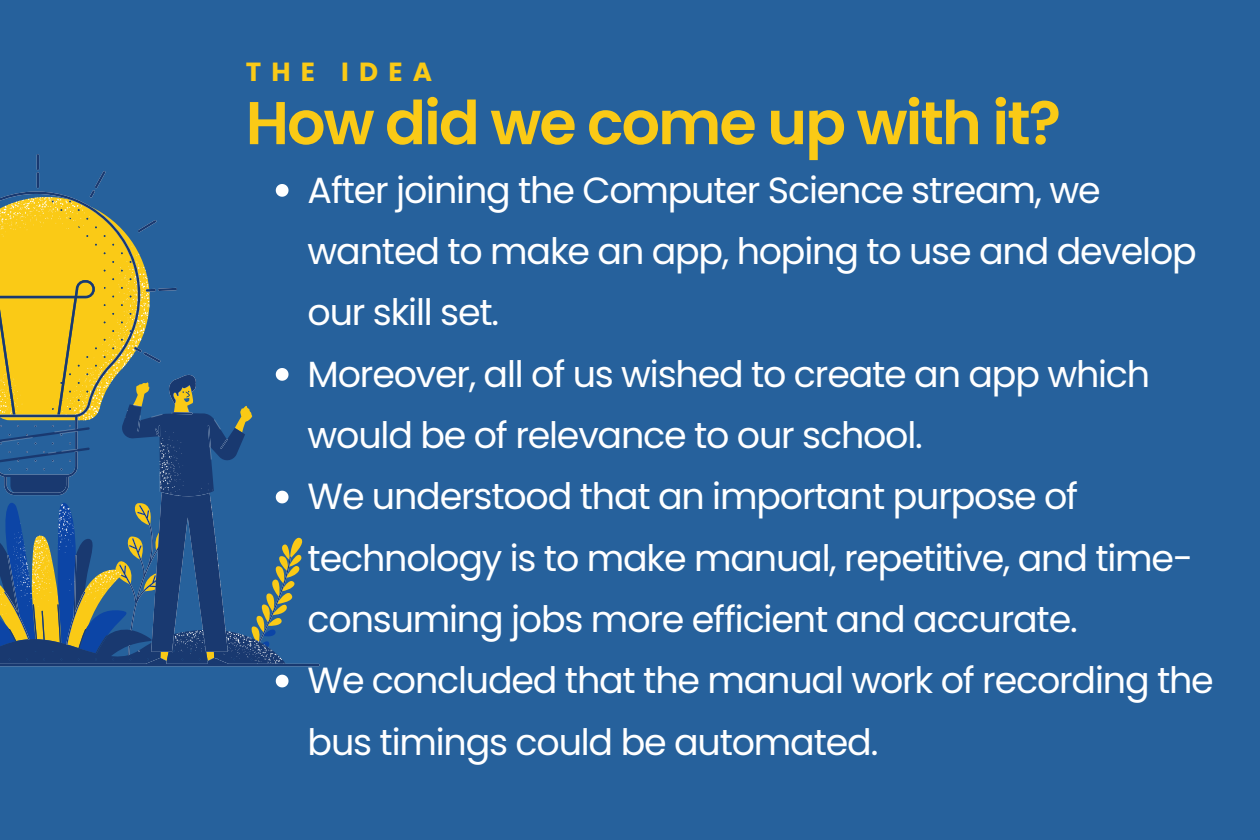
<style>
.page{position:relative;width:1260px;height:840px;background:#26619c}
.page>*{position:absolute;margin:0;border:0;box-sizing:border-box;transform-origin:0 0}
.t1{font:600 60.38px "Poppins";letter-spacing:-.03em;color:#faca16}
.t2{font:36.4px/61.3px "Poppins";letter-spacing:-.03em;color:#fff}
.t3{font:700 26.25px "Poppins";letter-spacing:.39em;color:#faca16}
</style>
<div class="page">
<svg style="left:276px;top:675px;width:13px;height:12px"></svg>
<svg style="left:0;top:154px;width:320px;height:512px"></svg>
<h1 class="t3" style="left:246px;top:54px;width:188px">THE IDEA</h1>
<p class="t1" style="left:246px;top:81px;width:817px">How did we come up with it?</p>
<p class="t2" style="left:308px;top:159px;width:891px">After joining the Computer Science stream, we wanted to make an app, hoping to use and develop our skill set.</p>
<p class="t2" style="left:308px;top:343px;width:844px">Moreover, all of us wished to create an app which would be of relevance to our school.</p>
<p class="t2" style="left:308px;top:466px;width:887px">We understood that an important purpose of technology is to make manual, repetitive, and time&shy;consuming jobs more efficient and accurate.</p>
<p class="t2" style="left:308px;top:650px;width:908px">We concluded that the manual work of recording the bus timings could be automated.</p>
</div>
